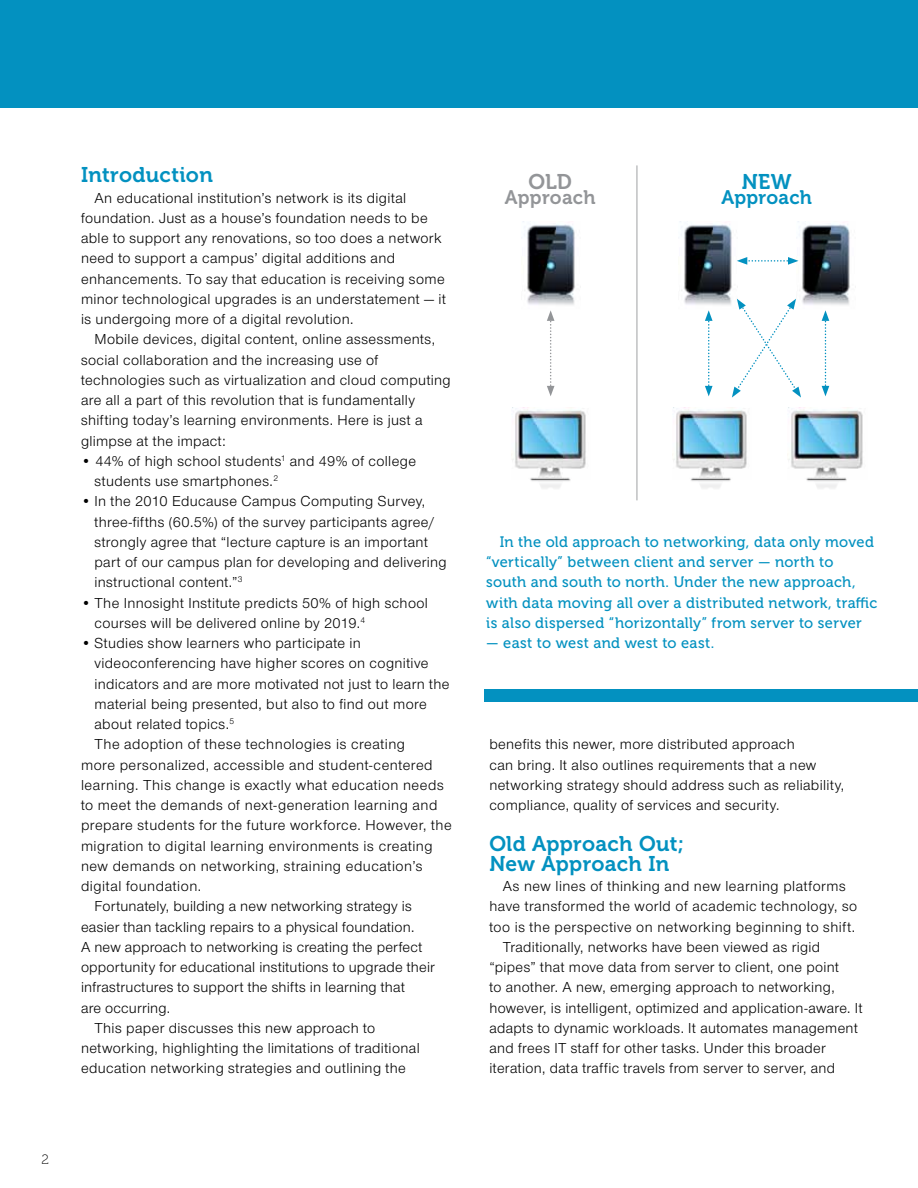
<style>
.page{position:relative;width:918px;height:1188px;background:#fff}
.page>*{position:absolute;margin:0;border:0;box-sizing:border-box;transform-origin:0 0}
.t1{font:21.15px/20.2px "Museo 700";letter-spacing:.015em;color:#0391c0}
.t2{font:21.15px "Museo 700";color:#939598}
.t3{font:19.5px "Museo 700";letter-spacing:.015em;color:#939598}
.t4{font:19.5px "Museo 700";letter-spacing:.015em;color:#0391c0}
.t5{font:15.15px/20.2px "Museo 500";letter-spacing:.02em;color:#0391c0}
.t6{font:15px/20.2px "Nimbus San Nov";letter-spacing:.025em;color:#000}
.t7{font:13.5px "Museo 100";color:#000}
</style>
<div class="page">
<div style="left:0;top:0;width:918px;height:108px;background:#0391c0"></div>
<img style="left:799px;top:224px;width:51px;height:81px">
<img style="left:681px;top:224px;width:51px;height:81px">
<img style="left:524px;top:224px;width:51px;height:81px">
<hr style="left:637px;top:165px;width:1px;height:335px;background:#9fa1a4">
<svg style="left:737px;top:257px;width:62px;height:8px"></svg>
<svg style="left:547px;top:310px;width:7px;height:86px"></svg>
<svg style="left:705px;top:310px;width:8px;height:86px"></svg>
<svg style="left:822px;top:310px;width:7px;height:86px"></svg>
<svg style="left:732px;top:299px;width:69px;height:99px"></svg>
<div style="left:485px;top:689px;width:433px;height:12px;background:#0391c0"></div>
<img style="left:787px;top:409px;width:76px;height:80px">
<img style="left:672px;top:409px;width:75px;height:80px">
<img style="left:511px;top:409px;width:75px;height:80px">
<p class="t7" style="left:41px;top:1152px;width:9px">2</p>
<h1 class="t1" style="left:81px;top:165px;width:133px">Introduction</h1>
<p class="t6" style="left:81px;top:188px;width:367px;text-indent:14px">An educational institution’s network is its digital foundation. Just as a house’s foundation needs to be able to support any renovations, so too does a network need to support a campus’ digital additions and enhancements. To say that education is receiving some minor technological upgrades is an understatement — it is undergoing more of a digital revolution.</p>
<p class="t6" style="left:81px;top:329px;width:371px;text-indent:14px">Mobile devices, digital content, online assessments, social collaboration and the increasing use of technologies such as virtualization and cloud computing are all a part of this revolution that is fundamentally shifting today’s learning environments. Here is just a glimpse at the impact:</p>
<p class="t6" style="left:94px;top:451px;width:323px;text-indent:-13px">• 44% of high school students<sup>1</sup> and 49% of college students use smartphones.<sup>2</sup></p>
<p class="t6" style="left:94px;top:491px;width:354px;text-indent:-14px">• In the 2010 Educause Campus Computing Survey, three-fifths (60.5%) of the survey participants agree/ strongly agree that “lecture capture is an important part of our campus plan for developing and delivering instructional content.”<sup>3</sup></p>
<p class="t6" style="left:94px;top:593px;width:335px;text-indent:-14px">• The Innosight Institute predicts 50% of high school courses will be delivered online by 2019.<sup>4</sup></p>
<p class="t6" style="left:81px;top:633px;width:281px">• Studies show learners who participate in</p>
<p class="t6" style="left:94px;top:653px;width:336px">videoconferencing have higher scores on cognitive</p>
<p class="t6" style="left:94px;top:674px;width:357px">indicators and are more motivated not just to learn the</p>
<p class="t6" style="left:94px;top:694px;width:334px">material being presented, but also to find out more</p>
<p class="t6" style="left:94px;top:714px;width:141px">about related topics.<sup>5</sup></p>
<p class="t6" style="left:94px;top:734px;width:312px">The adoption of these technologies is creating</p>
<p class="t6" style="left:81px;top:755px;width:353px">more personalized, accessible and student-centered</p>
<p class="t6" style="left:81px;top:775px;width:364px">learning. This change is exactly what education needs</p>
<p class="t6" style="left:81px;top:795px;width:358px">to meet the demands of next-generation learning and</p>
<p class="t6" style="left:81px;top:815px;width:372px">prepare students for the future workforce. However, the</p>
<p class="t6" style="left:81px;top:836px;width:353px">migration to digital learning environments is creating</p>
<p class="t6" style="left:81px;top:856px;width:343px">new demands on networking, straining education’s</p>
<p class="t6" style="left:81px;top:876px;width:122px">digital foundation.</p>
<p class="t6" style="left:94px;top:896px;width:319px">Fortunately, building a new networking strategy is</p>
<p class="t6" style="left:81px;top:917px;width:335px">easier than tackling repairs to a physical foundation.</p>
<p class="t6" style="left:81px;top:937px;width:343px">A new approach to networking is creating the perfect</p>
<p class="t6" style="left:81px;top:957px;width:355px">opportunity for educational institutions to upgrade their</p>
<p class="t6" style="left:81px;top:977px;width:325px">infrastructures to support the shifts in learning that</p>
<p class="t6" style="left:81px;top:998px;width:91px">are occurring.</p>
<p class="t6" style="left:95px;top:1018px;width:282px">This paper discusses this new approach to</p>
<p class="t6" style="left:81px;top:1038px;width:340px">networking, highlighting the limitations of traditional</p>
<p class="t6" style="left:81px;top:1058px;width:326px">education networking strategies and outlining the</p>
<h1 class="t2" style="left:529px;top:170px;width:45px">old</h1>
<h2 class="t3" style="left:505px;top:186px;width:92px">Approach</h2>
<h1 class="t1" style="left:742px;top:172px;width:51px">new</h1>
<h2 class="t4" style="left:721px;top:186px;width:92px">Approach</h2>
<p class="t5" style="left:486px;top:532px;width:393px;text-indent:13px">In the old approach to networking, data only moved “vertically” between client and server — north to<br>south and south to north. Under the new approach, with data moving all over a distributed network, traffic is also dispersed “horizontally” from server to server</p>
<p class="t5" style="left:486px;top:633px;width:230px">— east to west and west to east.</p>
<p class="t6" style="left:489px;top:734px;width:356px">benefits this newer, more distributed approach<br>can bring. It also outlines requirements that a new networking strategy should address such as reliability, compliance, quality of services and security.</p>
<h1 class="t1" style="left:489px;top:833px;width:196px">Old Approach Out;<br>New Approach In</h1>
<p class="t6" style="left:503px;top:876px;width:345px">As new lines of thinking and new learning platforms</p>
<p class="t6" style="left:489px;top:896px;width:369px">have transformed the world of academic technology, so</p>
<p class="t6" style="left:489px;top:917px;width:367px">too is the perspective on networking beginning to shift.</p>
<p class="t6" style="left:503px;top:937px;width:319px">Traditionally, networks have been viewed as rigid</p>
<p class="t6" style="left:489px;top:957px;width:351px">“pipes” that move data from server to client, one point</p>
<p class="t6" style="left:489px;top:977px;width:347px">to another. A new, emerging approach to networking,</p>
<p class="t6" style="left:489px;top:998px;width:375px">however, is intelligent, optimized and application-aware. It</p>
<p class="t6" style="left:489px;top:1018px;width:370px">adapts to dynamic workloads. It automates management</p>
<p class="t6" style="left:489px;top:1038px;width:338px">and frees IT staff for other tasks. Under this broader</p>
<p class="t6" style="left:489px;top:1058px;width:347px">iteration, data traffic travels from server to server, and</p>
</div>
